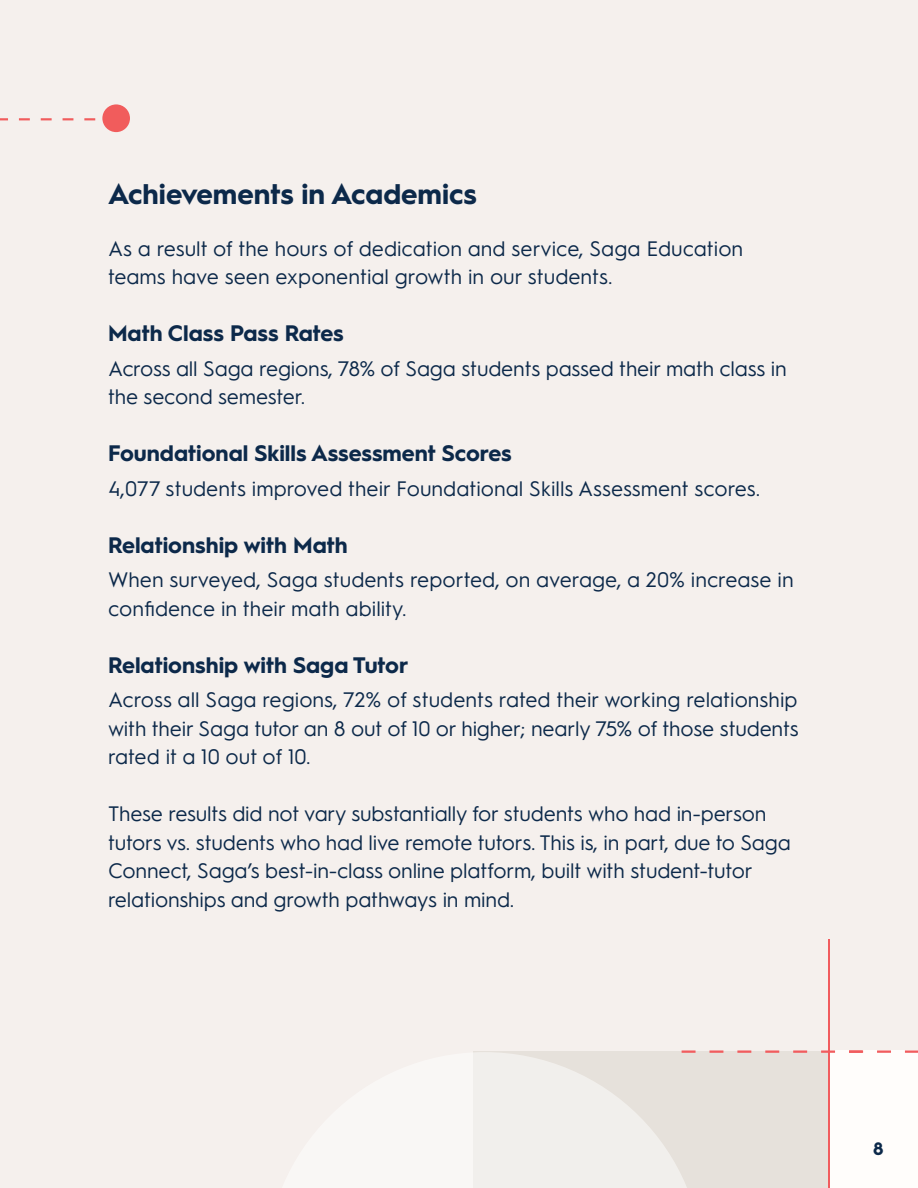
<style>
.page{position:relative;width:918px;height:1188px;background:#f5f0ed}
.page>*{position:absolute;margin:0;border:0;box-sizing:border-box;transform-origin:0 0}
.t1{font:700 28.5px "Hurme Geometric Sans 1";color:#0c294a}
.t2{font:700 22.5px "Hurme Geometric Sans 1";color:#0c294a}
.t3{font:21px/28.5px "Hurme Geometric Sans 1";letter-spacing:-.01em;color:#0c294a}
.t4{font:700 18px "Hurme Geometric Sans 1";color:#0c294a}
</style>
<div class="page">
<svg style="left:84px;top:118px;width:11px;height:2px"></svg>
<svg style="left:63px;top:118px;width:10px;height:2px"></svg>
<svg style="left:41px;top:118px;width:11px;height:2px"></svg>
<svg style="left:19px;top:118px;width:11px;height:2px"></svg>
<svg style="left:0;top:118px;width:8px;height:2px"></svg>
<div style="left:102px;top:104px;width:28px;height:28px;background:#f15c5c;border-radius:14px"></div>
<div style="left:473px;top:1052px;width:445px;height:136px;background:#e6e1db"></div>
<svg style="left:473px;top:1052px;width:214px;height:136px;fill:#f1efec"></svg>
<div style="left:828px;top:1051px;width:90px;height:137px;background:#fffdfb"></div>
<svg style="left:905px;top:1050px;width:13px;height:3px"></svg>
<hr style="left:877px;top:1050px;width:14px;height:3px;background:#f15c5e">
<hr style="left:849px;top:1050px;width:14px;height:3px;background:#f15c5e">
<hr style="left:821px;top:1050px;width:14px;height:3px;background:#f15c5e">
<hr style="left:793px;top:1050px;width:14px;height:3px;background:#f15c5e">
<hr style="left:765px;top:1050px;width:14px;height:3px;background:#f15c5e">
<hr style="left:737px;top:1050px;width:14px;height:3px;background:#f15c5e">
<svg style="left:710px;top:1050px;width:13px;height:3px"></svg>
<hr style="left:682px;top:1050px;width:14px;height:3px;background:#f15c5e">
<hr style="left:828px;top:939px;width:2px;height:249px;background:#f15c5e">
<p class="t1" style="left:108px;top:174px;width:370px">Achievements in Academics</p>
<p class="t3" style="left:108px;top:233px;width:637px">As a result of the hours of dedication and service, Saga Education</p>
<p class="t3" style="left:108px;top:261px;width:506px">teams have seen exponential growth in our students.</p>
<p class="t2" style="left:108px;top:318px;width:237px">Math Class Pass Rates</p>
<p class="t3" style="left:108px;top:353px;width:680px">Across all Saga regions, 78% of Saga students passed their math class in the second semester.</p>
<p class="t2" style="left:108px;top:438px;width:405px">Foundational Skills Assessment Scores</p>
<p class="t3" style="left:108px;top:473px;width:654px">4,077 students improved their Foundational Skills Assessment scores.</p>
<p class="t2" style="left:108px;top:529px;width:241px">Relationship with Math</p>
<p class="t3" style="left:108px;top:564px;width:687px">When surveyed, Saga students reported, on average, a 20% increase in confidence in their math ability.</p>
<p class="t2" style="left:108px;top:649px;width:302px">Relationship with Saga Tutor</p>
<p class="t3" style="left:108px;top:684px;width:692px;text-align:justify">Across all Saga regions, 72% of students rated their working relationship with their Saga tutor an 8 out of 10 or higher; nearly 75% of those students rated it a 10 out of 10.</p>
<p class="t3" style="left:108px;top:798px;width:684px">These results did not vary substantially for students who had in-person tutors vs. students who had live remote tutors. This is, in part, due to Saga<br>Connect, Saga’s best-in-class online platform, built with student-tutor</p>
<p class="t3" style="left:108px;top:884px;width:408px">relationships and growth pathways in mind.</p>
<p class="t4" style="left:873px;top:1136px;width:12px">8</p>
</div>
